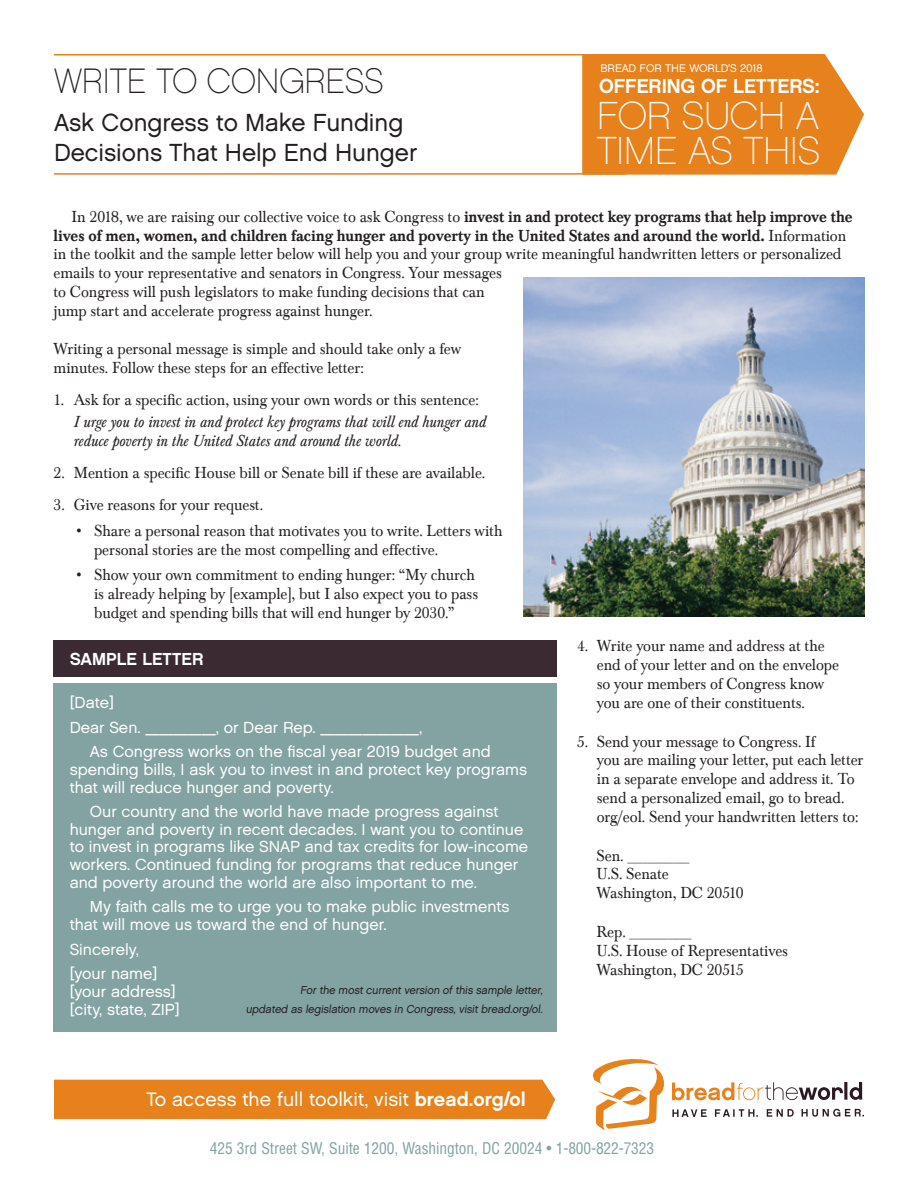
<style>
.page{position:relative;width:918px;height:1188px;background:#fff}
.page>*{position:absolute;margin:0;border:0;box-sizing:border-box;transform-origin:0 0}
.t1{font:39px/35.1px "Chalet Paris Nineteen Sixty";letter-spacing:-.01em;color:#fff}
.t2{font:35.25px "Chalet Paris Nineteen Sixty";color:#231f20;scale:.94 1}
.t3{font:24.75px/30px "Chalet London Nineteen Sixty";color:#231f20}
.t4{font:20.25px "Chalet New York Nineteen Sixty";letter-spacing:-.005em;color:#fff}
.t5{font:19.5px "Chalet London Nineteen Sixty";letter-spacing:.005em;color:#fff}
.t6{font:17.4px "Chalet New York Nineteen Sixty";color:#fff}
.t7{font:16.5px/18.8px "Baskerville Com";letter-spacing:-.005em;color:#231f20;scale:.95 1}
.t8{font:italic 16.5px/18.8px "Baskerville Com";color:#231f20;scale:.96 1}
.t9{font:15.9px/17.5px "Chalet London Nineteen Sixty";color:#fff}
.t10{font:condensed 15.75px "Helvetica";letter-spacing:-.005em;color:#83a2a2}
.t11{font:11.4px/18.8px "Chalet London Nineteen Sixty";color:#231f20;text-align:right;scale:.95 1}
.t12{font:11.1px "Chalet London Nineteen Sixty";color:#fff}
.s1{font-weight:500}
.s2{font-family:"Chalet New York Nineteen Sixty"}
</style>
<div class="page">
<img style="left:524px;top:278px;width:340px;height:338px">
<div style="left:54px;top:640px;width:503px;height:37px;background:#3b2a32"></div>
<div style="left:54px;top:683px;width:503px;height:349px;background:#83a2a2"></div>
<div style="left:54px;top:1080px;width:501px;height:39px;background:#e6811b"></div>
<svg style="left:582px;top:54px;width:282px;height:121px;background:#e78829"></svg>
<hr style="left:54px;top:173px;width:572px;height:2px;background:#e6811b">
<hr style="left:54px;top:54px;width:572px;height:2px;background:#e6811b">
<svg style="left:593px;top:1059px;width:271px;height:72px"></svg>
<h2 class="t2" style="left:54px;top:60px;width:353px">WRITE TO CONGRESS</h2>
<h3 class="t3" style="left:54px;top:107px;width:365px">Ask Congress to Make Funding<br>Decisions That Help End Hunger</h3>
<p class="t12" style="left:601px;top:61px;width:164px">BREAD FOR THE WORLD’S 2018</p>
<p class="t4" style="left:599px;top:73px;width:222px">OFFERING OF LETTERS:</p>
<h1 class="t1" style="left:597px;top:98px;width:225px">FOR SUCH A<br>TIME AS THIS</h1>
<p class="t7" style="left:54px;top:207px;width:843px;text-indent:18px">In 2018, we are raising our collective voice to ask Congress to <span class="s1">invest in and protect key programs that help improve the lives of men, women, and children facing hunger and poverty in the United States and around the world.</span> Information in the toolkit and the sample letter below will help you and your group write meaningful handwritten letters or personalized emails to your representative and senators in Congress. Your messages<br>to Congress will push legislators to make funding decisions that can<br>jump start and accelerate progress against hunger.</p>
<p class="t7" style="left:54px;top:340px;width:431px">Writing a personal message is simple and should take only a few minutes. Follow these steps for an effective letter:</p>
<p class="t7" style="left:54px;top:391px;width:449px">1. Ask for a specific action, using your own words or this sentence:</p>
<p class="t8" style="left:74px;top:413px;width:431px">I urge you to invest in and protect key programs that will end hunger and reduce poverty in the United States and around the world.</p>
<p class="t7" style="left:54px;top:464px;width:456px">2. Mention a specific House bill or Senate bill if these are available.</p>
<p class="t7" style="left:54px;top:496px;width:222px">3. Give reasons for your request.</p>
<p class="t7" style="left:94px;top:521px;width:431px;text-indent:-20px">• Share a personal reason that motivates you to write. Letters with personal stories are the most compelling and effective.</p>
<p class="t7" style="left:94px;top:566px;width:406px;text-indent:-20px">• Show your own commitment to ending hunger: “My church is already helping by [example], but I also expect you to pass budget and spending bills that will end hunger by 2030.”</p>
<p class="t7" style="left:597px;top:637px;width:257px;text-indent:-20px">4. Write your name and address at the end of your letter and on the envelope so your members of Congress know you are one of their constituents.</p>
<p class="t7" style="left:597px;top:732px;width:282px;text-indent:-20px">5. Send your message to Congress. If<br>you are mailing your letter, put each letter in a separate envelope and address it. To send a personalized email, go to bread. org/eol. Send your handwritten letters to:</p>
<p class="t7" style="left:597px;top:846px;width:156px">Sen. ________<br>U.S. Senate<br>Washington, DC 20510</p>
<p class="t7" style="left:597px;top:923px;width:203px">Rep. ________<br>U.S. House of Representatives<br>Washington, DC 20515</p>
<p class="t6" style="left:70px;top:648px;width:136px">SAMPLE LETTER</p>
<p class="t9" style="left:70px;top:693px;width:46px">[Date]</p>
<p class="t9" style="left:70px;top:718px;width:354px">Dear Sen. _____, or Dear Rep. _______,</p>
<p class="t9" style="left:90px;top:743px;width:402px">As Congress works on the fiscal year 2019 budget and</p>
<p class="t9" style="left:70px;top:761px;width:459px">spending bills, I ask you to invest in and protect key programs that will reduce hunger and poverty.</p>
<p class="t9" style="left:70px;top:803px;width:460px;text-indent:20px">Our country and the world have made progress against hunger and poverty in recent decades. I want you to continue to invest in programs like SNAP and tax credits for low-income workers. Continued funding for programs that reduce hunger and poverty around the world are also important to me.</p>
<p class="t9" style="left:70px;top:898px;width:441px;text-indent:20px">My faith calls me to urge you to make public investments that will move us toward the end of hunger.</p>
<p class="t9" style="left:70px;top:937px;width:89px;line-height:24.8px">Sincerely, [your name]</p>
<p class="t9" style="left:70px;top:983px;width:111px">[your address] [city, state, ZIP]</p>
<p class="t11" style="left:246px;top:981px;width:316px">For the most current version of this sample letter,<br>updated as legislation moves in Congress, visit bread.org/ol.</p>
<p class="t5" style="left:146px;top:1087px;width:381px">To access the full toolkit, visit <span class="s2">bread.org/ol</span></p>
<p class="t10" style="left:210px;top:1138px;width:446px">425 3rd Street SW, Suite 1200, Washington, DC 20024 • 1-800-822-7323</p>
</div>
